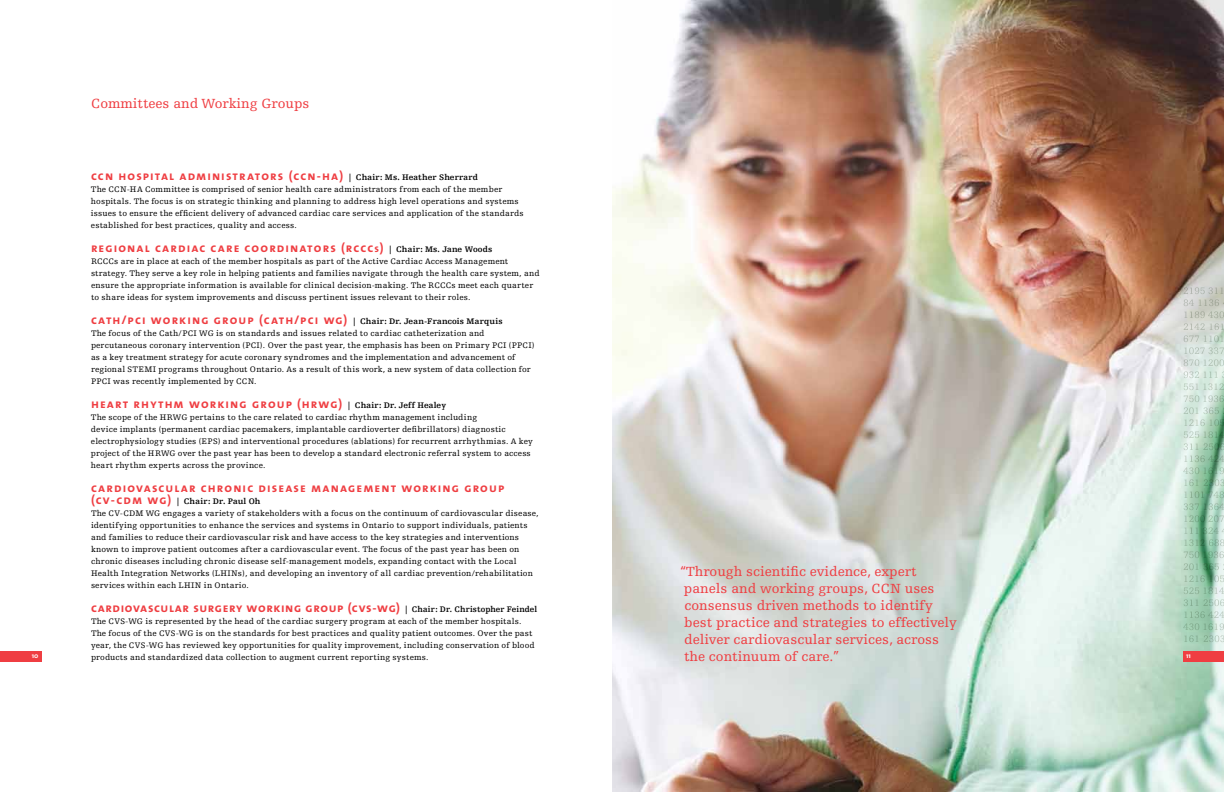
<style>
.page{position:relative;width:1224px;height:792px;background:#fff}
.page>*{position:absolute;margin:0;border:0;box-sizing:border-box;transform-origin:0 0}
.t1{font:14px/17px "Egyptienne F";color:#ef3e42}
.t2{font:12.5px "The Sans Bold Caps";letter-spacing:.085em;color:#ef3e42}
.t3{font:12.5px "The Sans Bold Caps";letter-spacing:.045em;color:#ef3e42}
.t4{font:8.5px/12px "Egyptienne F";letter-spacing:.015em;color:#000}
.t5{font:700 7px "The Sans";color:#fff}
.s1{font-family:"Egyptienne F";font-weight:700;font-size:8.5px;color:#000}
.s2{font-size:10.5px}
.s3{font-family:"The Sans Bold Caps";font-size:12.5px;color:#ef3e42}
.s4{font-weight:700}
</style>
<div class="page">
<img style="left:612px;top:0;width:612px;height:792px">
<div style="left:1183px;top:651px;width:41px;height:10px;background:#ef3e42"></div>
<svg style="left:1183px;top:287px;width:41px;height:355px;background:#b2cfbd"></svg>
<div style="left:0;top:651px;width:41px;height:10px;background:#ef3e42"></div>
<p class="t5" style="left:32px;top:650px;width:8px">10</p>
<h1 class="t1" style="left:91px;top:95px;width:220px">Committees and Working Groups</h1>
<h2 class="t2" style="left:91px;top:165px;width:389px">ccn hospital administrators (ccn-ha) <span class="s1">| Chair: Ms. Heather Sherrard</span></h2>
<p class="t4" style="left:91px;top:183px;width:434px">The CCN-HA Committee is comprised of senior health care administrators from each of the member hospitals. The focus is on strategic thinking and planning to address high level operations and systems issues to ensure the efficient delivery of advanced cardiac care services and application of the standards established for best practices, quality and access.</p>
<h2 class="t2" style="left:91px;top:237px;width:403px">regional cardiac care coordinators (rccc<span class="s2">s</span>) <span class="s1">| Chair: Ms. Jane Woods</span></h2>
<p class="t4" style="left:91px;top:255px;width:450px">RCCCs are in place at each of the member hospitals as part of the Active Cardiac Access Management strategy. They serve a key role in helping patients and families navigate through the health care system, and ensure the appropriate information is available for clinical decision-making. The RCCCs meet each quarter to share ideas for system improvements and discuss pertinent issues relevant to their roles.</p>
<h2 class="t2" style="left:91px;top:309px;width:413px">cath/pci working group (cath/pci wg) <span class="s1">| Chair: Dr. Jean-Francois Marquis</span></h2>
<p class="t4" style="left:91px;top:327px;width:445px">The focus of the Cath/PCI WG is on standards and issues related to cardiac catheterization and percutaneous coronary intervention (PCI). Over the past year, the emphasis has been on Primary PCI (PPCI) as a key treatment strategy for acute coronary syndromes and the implementation and advancement of regional STEMI programs throughout Ontario. As a result of this work, a new system of data collection for PPCI was recently implemented by CCN.</p>
<h2 class="t2" style="left:91px;top:393px;width:357px">heart rhythm working group (hrwg) <span class="s1">| Chair: Dr. Jeff Healey</span></h2>
<p class="t4" style="left:91px;top:411px;width:443px">The scope of the HRWG pertains to the care related to cardiac rhythm management including<br>device implants (permanent cardiac pacemakers, implantable cardioverter defibrillators) diagnostic electrophysiology studies (EPS) and interventional procedures (ablations) for recurrent arrhythmias. A key project of the HRWG over the past year has been to develop a standard electronic referral system to access heart rhythm experts across the province.</p>
<h2 class="t2" style="left:91px;top:477px;width:415px">cardiovascular chronic disease management working group</h2>
<p class="t4" style="left:91px;top:495px;width:449px"><span class="s3">(cv-cdm wg)</span> <span class="s4">| Chair: Dr. Paul Oh<br></span>The CV-CDM WG engages a variety of stakeholders with a focus on the continuum of cardiovascular disease, identifying opportunities to enhance the services and systems in Ontario to support individuals, patients and families to reduce their cardiovascular risk and have access to the key strategies and interventions known to improve patient outcomes after a cardiovascular event. The focus of the past year has been on chronic diseases including chronic disease self-management models, expanding contact with the Local Health Integration Networks (LHINs), and developing an inventory of all cardiac prevention/rehabilitation services within each LHIN in Ontario.</p>
<h2 class="t3" style="left:91px;top:597px;width:448px">cardiovascular surgery working group (cvs-wg) <span class="s1">| Chair: Dr. Christopher Feindel</span></h2>
<p class="t4" style="left:91px;top:615px;width:445px">The CVS-WG is represented by the head of the cardiac surgery program at each of the member hospitals.<br>The focus of the CVS-WG is on the standards for best practices and quality patient outcomes. Over the past year, the CVS-WG has reviewed key opportunities for quality improvement, including conservation of blood products and standardized data collection to augment current reporting systems.</p>
<h1 class="t1" style="left:680px;top:563px;width:278px">“Through scientific evidence, expert panels and working groups, CCN uses consensus driven methods to identify best practice and strategies to effectively deliver cardiovascular services, across the continuum of care.”</h1>
<p class="t5" style="left:1186px;top:650px;width:6px">11</p>
</div>
